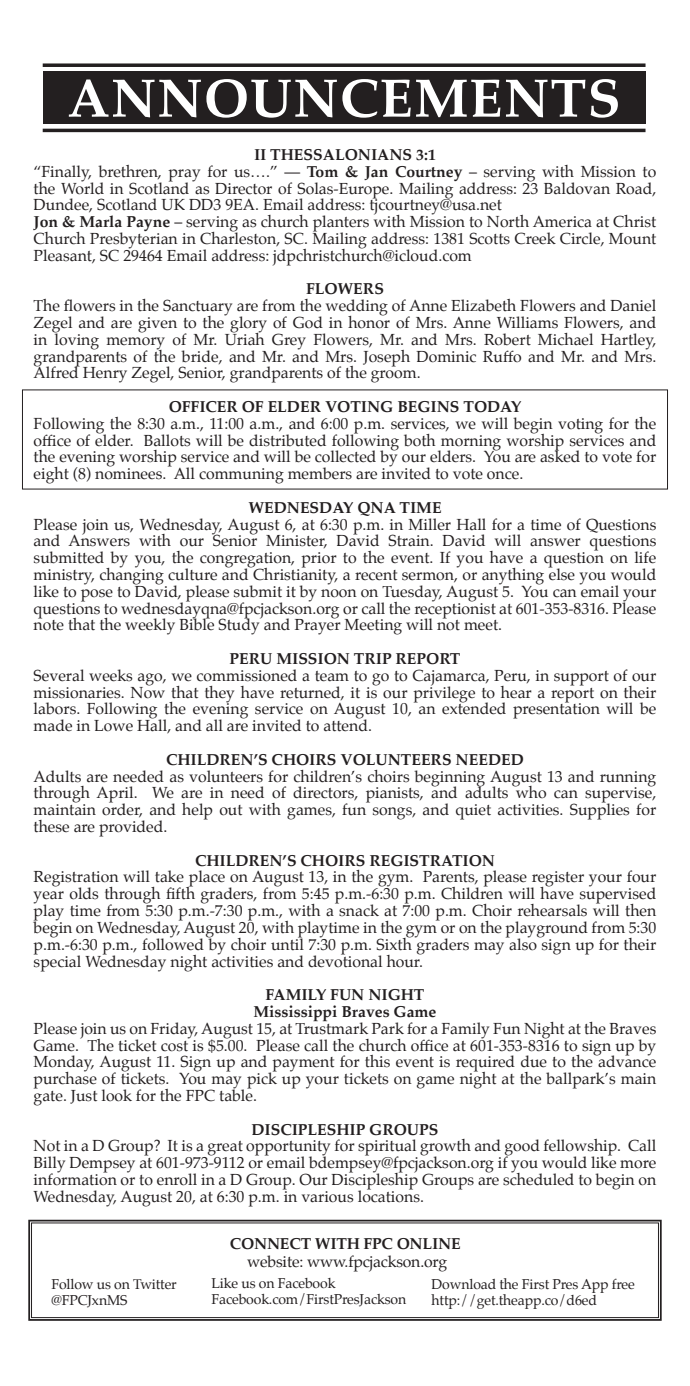
<style>
.page{position:relative;width:690px;height:1386px;background:#fff}
.page>*{position:absolute;margin:0;border:0;box-sizing:border-box;transform-origin:0 0}
.t1{font:700 54.25px "Palatino";letter-spacing:.02em;color:#fff}
.t2{font:15.75px/16.8px "Palatino";color:#231f20;text-align:justify}
.t3{font:700 15.75px/16.8px "Palatino";color:#231f20;text-align:center}
.t4{font:14px/15.8px "Palatino";letter-spacing:-.01em;color:#231f20}
.s1{font-weight:700}
</style>
<div class="page">
<div style="left:43px;top:71px;width:602px;height:53px;background:#231f20"></div>
<svg style="left:43px;top:63px;width:602px;height:4px;background:#3e3a3b"></svg>
<hr style="left:43px;top:129px;width:602px;height:3px;background:#231f20">
<svg style="left:28px;top:1219px;width:634px;height:102px"></svg>
<div style="left:31px;top:1223px;width:627px;height:95px;border:1px solid #231f20"></div>
<h1 class="t1" style="left:67px;top:52px;width:554px">ANNOUNCEMENTS</h1>
<p class="t2" style="left:34px;top:146px;width:623px;text-align:left;text-indent:220px"><span class="s1">II THESSALONIANS 3:1<br></span>“Finally, brethren, pray for us….” ― <span class="s1">Tom &amp; Jan Courtney</span> – serving with Mission to the World in Scotland as Director of Solas-Europe. Mailing address: 23 Baldovan Road, Dundee, Scotland UK DD3 9EA. Email address: tjcourtney@usa.net<br><span class="s1">Jon &amp; Marla Payne</span> – serving as church planters with Mission to North America at Christ Church Presbyterian in Charleston, SC. Mailing address: 1381 Scotts Creek Circle, Mount Pleasant, SC 29464 Email address: jdpchristchurch@icloud.com</p>
<p class="t3" style="left:306px;top:280px;width:79px">FLOWERS</p>
<p class="t2" style="left:34px;top:297px;width:623px">The flowers in the Sanctuary are from the wedding of Anne Elizabeth Flowers and Daniel Zegel and are given to the glory of God in honor of Mrs. Anne Williams Flowers, and in loving memory of Mr. Uriah Grey Flowers, Mr. and Mrs. Robert Michael Hartley, grandparents of the bride, and Mr. and Mrs. Joseph Dominic Ruffo and Mr. and Mrs.<br>Alfred Henry Zegel, Senior, grandparents of the groom.</p>
<p class="t3" style="left:168px;top:398px;width:354px">OFFICER OF ELDER VOTING BEGINS TODAY</p>
<p class="t2" style="left:34px;top:415px;width:623px">Following the 8:30 a.m., 11:00 a.m., and 6:00 p.m. services, we will begin voting for the office of elder. Ballots will be distributed following both morning worship services and the evening worship service and will be collected by our elders. You are asked to vote for eight (8) nominees. All communing members are invited to vote once.</p>
<p class="t3" style="left:248px;top:499px;width:195px">WEDNESDAY QNA TIME</p>
<p class="t2" style="left:34px;top:516px;width:623px">Please join us, Wednesday, August 6, at 6:30 p.m. in Miller Hall for a time of Questions and Answers with our Senior Minister, David Strain. David will answer questions submitted by you, the congregation, prior to the event. If you have a question on life ministry, changing culture and Christianity, a recent sermon, or anything else you would like to pose to David, please submit it by noon on Tuesday, August 5. You can email your questions to wednesdayqna@fpcjackson.org or call the receptionist at 601-353-8316. Please note that the weekly Bible Study and Prayer Meeting will not meet.</p>
<p class="t3" style="left:229px;top:650px;width:232px">PERU MISSION TRIP REPORT</p>
<p class="t2" style="left:34px;top:667px;width:623px">Several weeks ago, we commissioned a team to go to Cajamarca, Peru, in support of our missionaries. Now that they have returned, it is our privilege to hear a report on their labors. Following the evening service on August 10, an extended presentation will be made in Lowe Hall, and all are invited to attend.</p>
<p class="t3" style="left:166px;top:751px;width:359px">CHILDREN’S CHOIRS VOLUNTEERS NEEDED</p>
<p class="t2" style="left:34px;top:768px;width:623px">Adults are needed as volunteers for children’s choirs beginning August 13 and running through April. We are in need of directors, pianists, and adults who can supervise, maintain order, and help out with games, fun songs, and quiet activities. Supplies for these are provided.</p>
<p class="t3" style="left:195px;top:852px;width:301px">CHILDREN’S CHOIRS REGISTRATION</p>
<p class="t2" style="left:34px;top:869px;width:623px">Registration will take place on August 13, in the gym. Parents, please register your four year olds through fifth graders, from 5:45 p.m.-6:30 p.m. Children will have supervised play time from 5:30 p.m.-7:30 p.m., with a snack at 7:00 p.m. Choir rehearsals will then begin on Wednesday, August 20, with playtime in the gym or on the playground from 5:30 p.m.-6:30 p.m., followed by choir until 7:30 p.m. Sixth graders may also sign up for their special Wednesday night activities and devotional hour.</p>
<p class="t3" style="left:253px;top:986px;width:184px">FAMILY FUN NIGHT<br>Mississippi Braves Game</p>
<p class="t2" style="left:34px;top:1020px;width:623px">Please join us on Friday, August 15, at Trustmark Park for a Family Fun Night at the Braves Game. The ticket cost is $5.00. Please call the church office at 601-353-8316 to sign up by Monday, August 11. Sign up and payment for this event is required due to the advance purchase of tickets. You may pick up your tickets on game night at the ballpark’s main gate. Just look for the FPC table.</p>
<p class="t3" style="left:251px;top:1120px;width:188px">DISCIPLESHIP GROUPS</p>
<p class="t2" style="left:34px;top:1138px;width:623px">Not in a D Group? It is a great opportunity for spiritual growth and good fellowship. Call Billy Dempsey at 601-973-9112 or email bdempsey@fpcjackson.org if you would like more information or to enroll in a D Group. Our Discipleship Groups are scheduled to begin on Wednesday, August 20, at 6:30 p.m. in various locations.</p>
<p class="t3" style="left:230px;top:1235px;width:232px">CONNECT WITH FPC ONLINE</p>
<p class="t2" style="left:247px;top:1253px;width:201px">website: www.fpcjackson.org</p>
<p class="t4" style="left:51px;top:1277px;width:127px">Follow us on Twitter @FPCJxnMS</p>
<p class="t4" style="left:211px;top:1275px;width:196px">Like us on Facebook<br>Facebook.com/FirstPresJackson</p>
<p class="t4" style="left:431px;top:1277px;width:204px">Download the First Pres App free http://get.theapp.co/d6ed</p>
</div>
